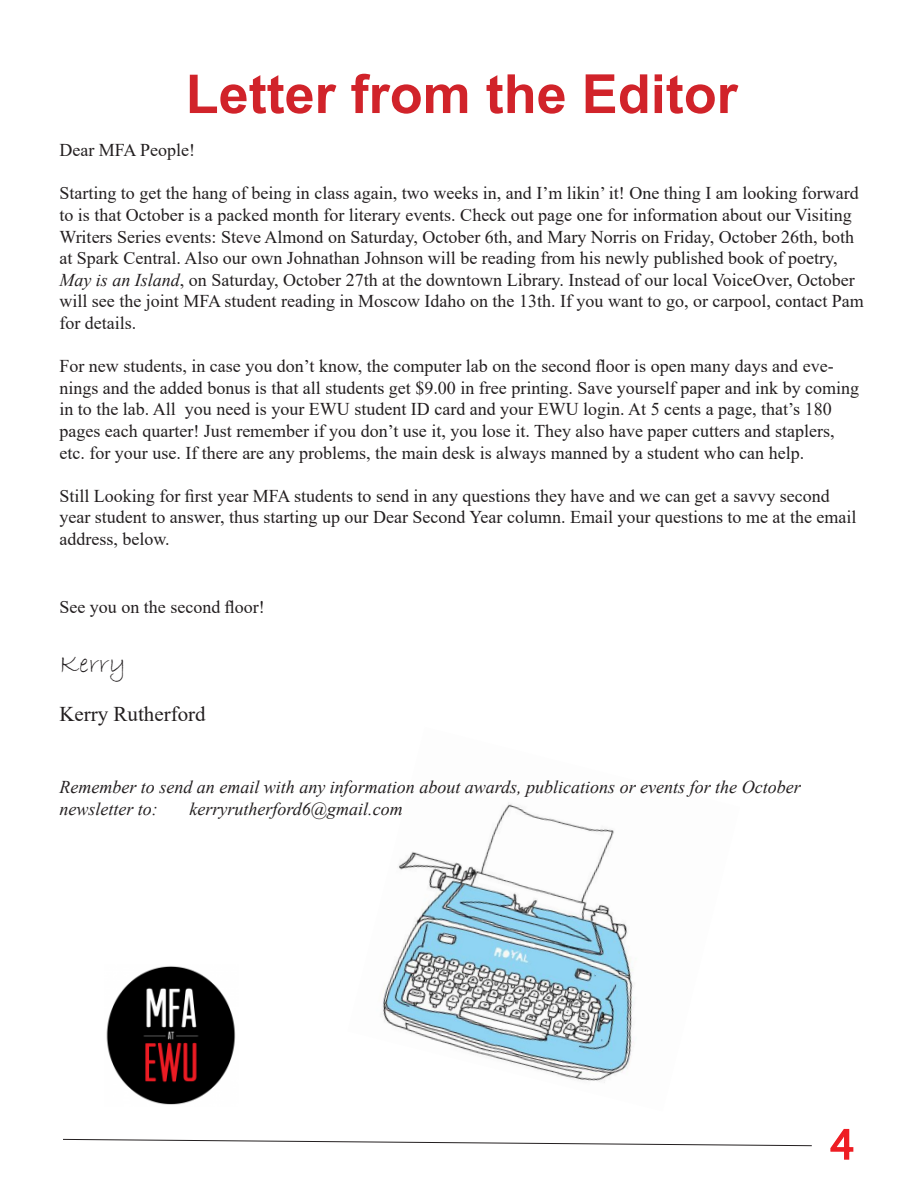
<style>
.page{position:relative;width:918px;height:1188px;background:#fff}
.page>*{position:absolute;margin:0;border:0;box-sizing:border-box;transform-origin:0 0}
.t1{font:700 54px "Arial";color:#d1232a}
.t2{font:45px "Myriad Pro";color:#ee1d23}
.t3{font:27px "Bradley Hand ITC";color:#231f20}
.t4{font:21px "Times New Roman";color:#231f20}
.t5{font:18px/21.6px "Times New Roman";color:#231f20}
.t6{font:italic 18px "Times New Roman";color:#231f20}
.s1{font-style:italic}
</style>
<div class="page">
<img style="left:106px;top:966px;width:130px;height:139px">
<img style="left:382px;top:802px;width:252px;height:281px">
<svg style="left:830px;top:1128px;width:24px;height:32px"></svg>
<svg style="left:63px;top:1139px;width:749px;height:7px"></svg>
<p class="t1" style="left:186px;top:56px;width:554px">Letter from the Editor</p>
<p class="t5" style="left:59px;top:139px;width:137px">Dear MFA People!</p>
<p class="t5" style="left:59px;top:182px;width:806px">Starting to get the hang of being in class again, two weeks in, and I’m likin’ it! One thing I am looking forward to is that October is a packed month for literary events. Check out page one for information about our Visiting Writers Series events: Steve Almond on Saturday, October 6th, and Mary Norris on Friday, October 26th, both at Spark Central. Also our own Johnathan Johnson will be reading from his newly published book of poetry, <span class="s1">May is an Island</span>, on Saturday, October 27th at the downtown Library. Instead of our local VoiceOver, October will see the joint MFA student reading in Moscow Idaho on the 13th. If you want to go, or carpool, contact Pam for details.</p>
<p class="t5" style="left:59px;top:355px;width:801px">For new students, in case you don’t know, the computer lab on the second floor is open many days and eve&shy;nings and the added bonus is that all students get $9.00 in free printing. Save yourself paper and ink by coming in to the lab. All you need is your EWU student ID card and your EWU login. At 5 cents a page, that’s 180 pages each quarter! Just remember if you don’t use it, you lose it. They also have paper cutters and staplers, etc. for your use. If there are any problems, the main desk is always manned by a student who can help.</p>
<p class="t5" style="left:59px;top:484px;width:799px">Still Looking for first year MFA students to send in any questions they have and we can get a savvy second year student to answer, thus starting up our Dear Second Year column. Email your questions to me at the email address, below.</p>
<p class="t5" style="left:59px;top:596px;width:207px">See you on the second floor!</p>
<p class="t3" style="left:59px;top:646px;width:68px">Kerry</p>
<p class="t4" style="left:59px;top:700px;width:148px">Kerry Rutherford</p>
<p class="t6" style="left:59px;top:775px;width:743px">Remember to send an email with any information about awards, publications or events for the October</p>
<p class="t6" style="left:59px;top:797px;width:100px">newsletter to:</p>
<p class="t6" style="left:189px;top:797px;width:215px">kerryrutherford6@gmail.com</p>
<p class="t2" style="left:831px;top:1116px;width:25px">4</p>
</div>
